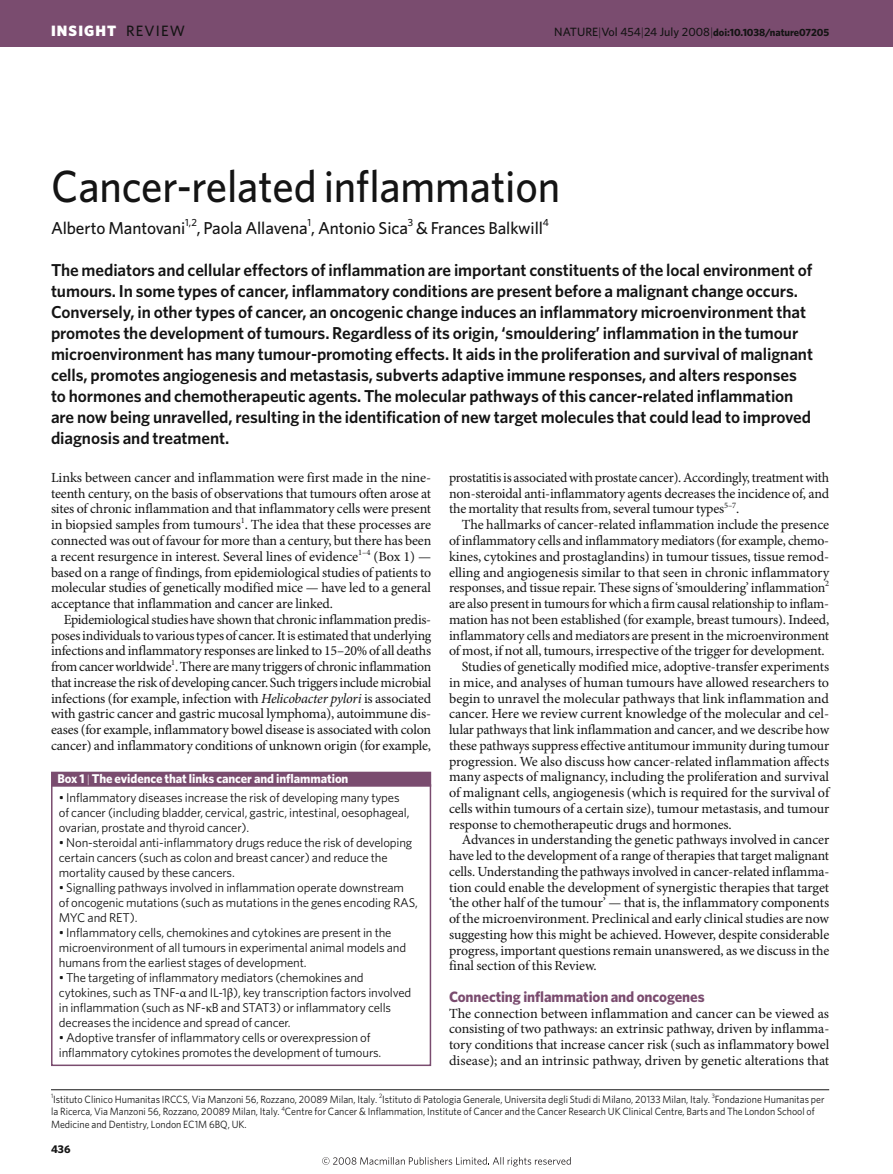
<style>
.page{position:relative;width:893px;height:1174px;background:#fff}
.page>*{position:absolute;margin:0;border:0;box-sizing:border-box;transform-origin:0 0}
.t1{font:500 45px "Whitney";letter-spacing:-.005em;color:#141414;scale:.95 1}
.t2{font:600 17.25px/21px "Whitney";letter-spacing:-.005em;color:#141414}
.t3{font:500 17.25px "Whitney";letter-spacing:-.005em;color:#141414}
.t4{font:700 15px "Whitney";letter-spacing:-.005em;color:#7a4c6f}
.t5{font:900 15px "Whitney";letter-spacing:.075em;color:#fff}
.t6{font:13.95px/15.8px "Minion Pro";letter-spacing:-.01em;color:#141414;text-align:justify}
.t7{font:12.75px/15px "Whitney";letter-spacing:-.01em;color:#141414}
.t8{font:700 12.75px "Whitney";letter-spacing:-.005em;color:#fff}
.t9{font:700 11.25px "Whitney";color:#141414}
.t10{font:10.5px/12.8px "Whitney";color:#141414;scale:.95 1}
.t11{font:700 10.5px "Whitney";letter-spacing:-.005em;color:#141414}
.s1{font-weight:500;color:#141414}
.s2{font-weight:500;font-size:12px}
.s3{font-weight:300;font-size:12px}
.s4{font-style:italic}
.s5{font-weight:300;font-size:11.7px}
.s6{font-family:"Minion Pro"}
</style>
<div class="page">
<hr style="left:51px;top:1089px;width:778px;height:1px;background:#141414">
<div style="left:51px;top:784px;width:380px;height:282px;border:2px solid #7a4c6f"></div>
<div style="left:51px;top:771px;width:380px;height:15px;background:#7a4c6f"></div>
<div style="left:0;top:0;width:893px;height:47px;background:#7a4c6f"></div>
<svg style="left:322px;top:1157px;width:249px;height:9px"></svg>
<p class="t5" style="left:51px;top:25px;width:135px">INSIGHT <span class="s1">REVIEW</span></p>
<p class="t11" style="left:554px;top:29px;width:276px"><span class="s2">NATURE</span><span class="s3">|</span><span class="s2">Vol 454</span><span class="s3">|</span><span class="s2">24 July 2008</span><span class="s3">|</span>doi:10.1038/nature07205</p>
<h1 class="t1" style="left:51px;top:169px;width:537px">Cancer-related inflammation</h1>
<p class="t3" style="left:51px;top:221px;width:499px">Alberto Mantovani<sup>1,2</sup>, Paola Allavena<sup>1</sup>, Antonio Sica<sup>3</sup> &amp; Frances Balkwill<sup>4</sup></p>
<p class="t2" style="left:51px;top:261px;width:763px">The mediators and cellular effectors of inflammation are important constituents of the local environment of tumours. In some types of cancer, inflammatory conditions are present before a malignant change occurs.<br>Conversely, in other types of cancer, an oncogenic change induces an inflammatory microenvironment that promotes the development of tumours. Regardless of its origin, ‘smouldering’ inflammation in the tumour microenvironment has many tumour-promoting effects. It aids in the proliferation and survival of malignant cells, promotes angiogenesis and metastasis, subverts adaptive immune responses, and alters responses to hormones and chemotherapeutic agents. The molecular pathways of this cancer-related inflammation are now being unravelled, resulting in the identification of new target molecules that could lead to improved diagnosis and treatment.</p>
<p class="t6" style="left:51px;top:471px;width:382px">Links between cancer and inflammation were first made in the nine&shy;teenth century, on the basis of observations that tumours often arose at sites of chronic inflammation and that inflammatory cells were present in biopsied samples from tumours<sup>1</sup>. The idea that these processes are connected was out of favour for more than a century, but there has been a recent resurgence in interest. Several lines of evidence<sup>1–4</sup> (Box 1) — based on a range of findings, from epidemiological studies of patients to molecular studies of genetically modified mice — have led to a general acceptance that inflammation and cancer are linked.</p>
<p class="t6" style="left:51px;top:612px;width:382px;text-indent:13px">Epidemiological studies have shown that chronic inflammation predis&shy;poses individuals to various types of cancer. It is estimated that underlying infections and inflammatory responses are linked to 15–20% of all deaths from cancer worldwide<sup>1</sup>. There are many triggers of chronic inflammation that increase the risk of developing cancer. Such triggers include microbial infections (for example, infection with <span class="s4">Helicobacter pylori</span> is associated with gastric cancer and gastric mucosal lymphoma), autoimmune dis&shy;eases (for example, inflammatory bowel disease is associated with colon cancer) and inflammatory conditions of unknown origin (for example,</p>
<p class="t8" style="left:57px;top:774px;width:293px">Box 1 <span class="s5">|</span> The evidence that links cancer and inflammation</p>
<p class="t7" style="left:59px;top:791px;width:352px">• Inflammatory diseases increase the risk of developing many types of cancer (including bladder, cervical, gastric, intestinal, oesophageal, ovarian, prostate and thyroid cancer).</p>
<p class="t7" style="left:59px;top:836px;width:355px">• Non-steroidal anti-inflammatory drugs reduce the risk of developing certain cancers (such as colon and breast cancer) and reduce the mortality caused by these cancers.</p>
<p class="t7" style="left:59px;top:881px;width:361px">• Signalling pathways involved in inflammation operate downstream<br>of oncogenic mutations (such as mutations in the genes encoding RAS,<br>MYC and RET).</p>
<p class="t7" style="left:59px;top:926px;width:349px">• Inflammatory cells, chemokines and cytokines are present in the microenvironment of all tumours in experimental animal models and humans from the earliest stages of development.</p>
<p class="t7" style="left:59px;top:971px;width:354px">• The targeting of inflammatory mediators (chemokines and cytokines, such as TNF-<span class="s6">α</span> and IL-1<span class="s6">β</span>), key transcription factors involved in inflammation (such as NF-<span class="s6">κ</span>B and STAT3) or inflammatory cells decreases the incidence and spread of cancer.</p>
<p class="t7" style="left:59px;top:1031px;width:324px">• Adoptive transfer of inflammatory cells or overexpression of inflammatory cytokines promotes the development of tumours.</p>
<p class="t6" style="left:449px;top:471px;width:382px">prostatitis is associated with prostate cancer). Accordingly, treatment with non-steroidal anti-inflammatory agents decreases the incidence of, and the mortality that results from, several tumour types<sup>5–7</sup>.</p>
<p class="t6" style="left:462px;top:518px;width:369px">The hallmarks of cancer-related inflammation include the presence</p>
<p class="t6" style="left:449px;top:534px;width:382px">of inflammatory cells and inflammatory mediators (for example, chemo-</p>
<p class="t6" style="left:449px;top:549px;width:382px">kines, cytokines and prostaglandins) in tumour tissues, tissue remod-</p>
<p class="t6" style="left:449px;top:565px;width:382px">elling and angiogenesis similar to that seen in chronic inflammatory</p>
<p class="t6" style="left:449px;top:581px;width:382px">responses, and tissue repair. These signs of ‘smouldering’ inflammation<sup>2</sup></p>
<p class="t6" style="left:449px;top:597px;width:382px">are also present in tumours for which a firm causal relationship to inflam-</p>
<p class="t6" style="left:449px;top:612px;width:382px">mation has not been established (for example, breast tumours). Indeed,</p>
<p class="t6" style="left:449px;top:628px;width:382px">inflammatory cells and mediators are present in the microenvironment</p>
<p class="t6" style="left:449px;top:644px;width:377px">of most, if not all, tumours, irrespective of the trigger for development.</p>
<p class="t6" style="left:462px;top:660px;width:369px">Studies of genetically modified mice, adoptive-transfer experiments</p>
<p class="t6" style="left:449px;top:675px;width:382px">in mice, and analyses of human tumours have allowed researchers to</p>
<p class="t6" style="left:449px;top:691px;width:381px">begin to unravel the molecular pathways that link inflammation and</p>
<p class="t6" style="left:449px;top:707px;width:382px">cancer. Here we review current knowledge of the molecular and cel-</p>
<p class="t6" style="left:449px;top:723px;width:382px">lular pathways that link inflammation and cancer, and we describe how</p>
<p class="t6" style="left:449px;top:738px;width:382px">these pathways suppress effective antitumour immunity during tumour</p>
<p class="t6" style="left:449px;top:754px;width:382px">progression. We also discuss how cancer-related inflammation affects</p>
<p class="t6" style="left:449px;top:770px;width:382px">many aspects of malignancy, including the proliferation and survival</p>
<p class="t6" style="left:449px;top:786px;width:382px">of malignant cells, angiogenesis (which is required for the survival of</p>
<p class="t6" style="left:449px;top:801px;width:382px">cells within tumours of a certain size), tumour metastasis, and tumour</p>
<p class="t6" style="left:449px;top:817px;width:284px">response to chemotherapeutic drugs and hormones.</p>
<p class="t6" style="left:462px;top:833px;width:369px">Advances in understanding the genetic pathways involved in cancer</p>
<p class="t6" style="left:449px;top:849px;width:382px">have led to the development of a range of therapies that target malignant</p>
<p class="t6" style="left:449px;top:864px;width:382px">cells. Understanding the pathways involved in cancer-related inflamma-</p>
<p class="t6" style="left:449px;top:880px;width:382px">tion could enable the development of synergistic therapies that target</p>
<p class="t6" style="left:449px;top:896px;width:382px">‘the other half of the tumour’ — that is, the inflammatory components</p>
<p class="t6" style="left:449px;top:912px;width:382px">of the microenvironment. Preclinical and early clinical studies are now</p>
<p class="t6" style="left:449px;top:927px;width:382px">suggesting how this might be achieved. However, despite considerable</p>
<p class="t6" style="left:449px;top:943px;width:382px">progress, important questions remain unanswered, as we discuss in the</p>
<p class="t6" style="left:449px;top:959px;width:149px">final section of this Review.</p>
<p class="t4" style="left:449px;top:991px;width:257px">Connecting inflammation and oncogenes</p>
<p class="t6" style="left:449px;top:1006px;width:382px">The connection between inflammation and cancer can be viewed as consisting of two pathways: an extrinsic pathway, driven by inflamma&shy;tory conditions that increase cancer risk (such as inflammatory bowel disease); and an intrinsic pathway, driven by genetic alterations that</p>
<p class="t10" style="left:51px;top:1093px;width:816px"><sup>1</sup>Istituto Clinico Humanitas IRCCS, Via Manzoni 56, Rozzano, 20089 Milan, Italy. <sup>2</sup>Istituto di Patologia Generale, Universita degli Studi di Milano, 20133 Milan, Italy. <sup>3</sup>Fondazione Humanitas per la Ricerca, Via Manzoni 56, Rozzano, 20089 Milan, Italy. <sup>4</sup>Centre for Cancer &amp; Inflammation, Institute of Cancer and the Cancer Research UK Clinical Centre, Barts and The London School of<br>Medicine and Dentistry, London EC1M 6BQ, UK.</p>
<p class="t9" style="left:51px;top:1144px;width:21px">436</p>
</div>
